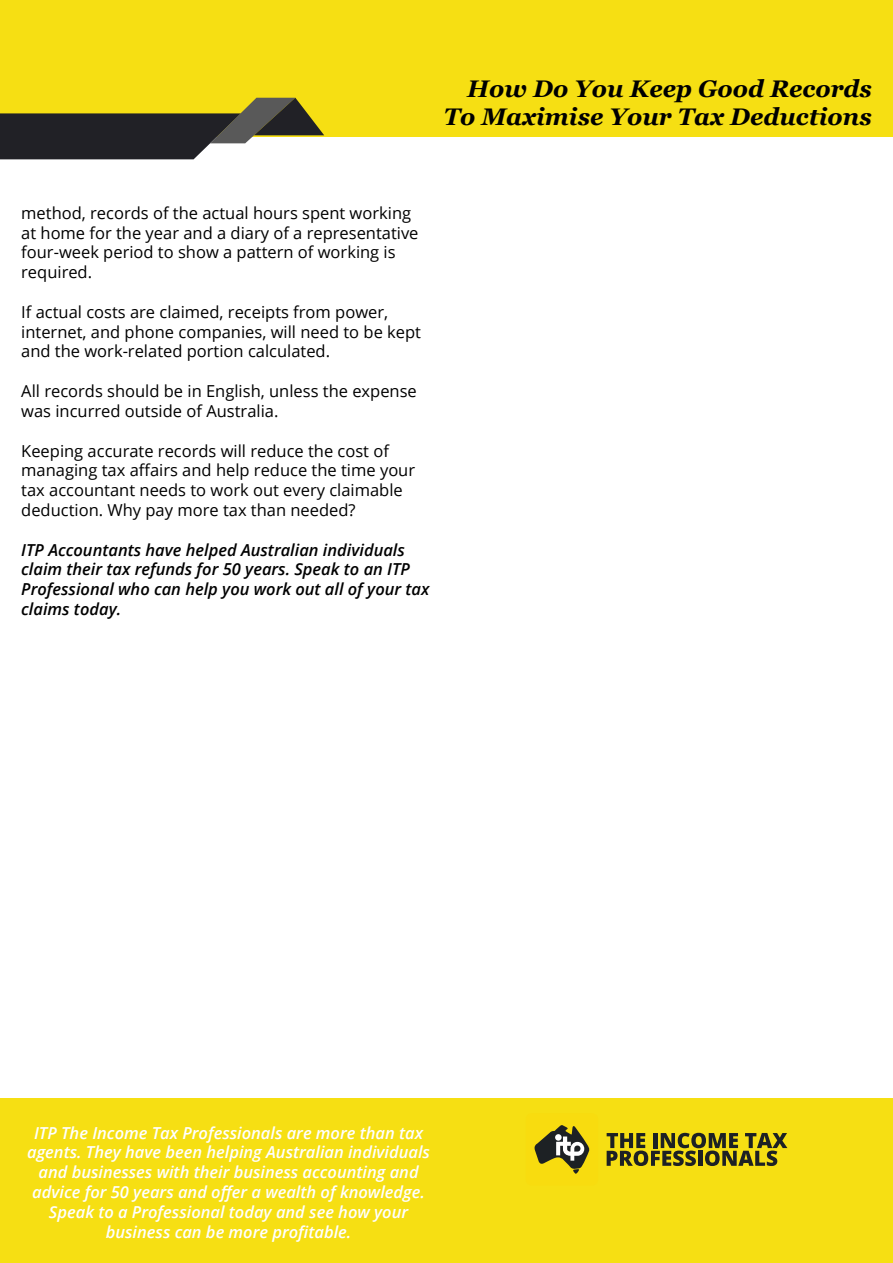
<style>
.page{position:relative;width:893px;height:1263px;background:#fff}
.page>*{position:absolute;margin:0;border:0;box-sizing:border-box;transform-origin:0 0}
.t1{font:italic 700 24px/28.8px "Georgia";color:#000;text-align:right}
.t2{font:16.5px/19.8px "Open Sans";color:#000}
.t3{font:italic 600 16.5px/19.8px "Open Sans";color:#fff;text-align:center}
.t4{font:italic 600 16.5px/19.8px "Open Sans";color:#000}
</style>
<div class="page">
<div style="left:0;top:0;width:893px;height:136px;background:#f6df13"></div>
<svg style="left:0;top:98px;width:324px;height:61px"></svg>
<div style="left:0;top:1098px;width:893px;height:165px;background:#f6df13"></div>
<div style="left:526px;top:1113px;width:72px;height:72px;background:#f8dc0f;border-radius:6px"></div>
<svg style="left:534px;top:1125px;width:55px;height:49px"></svg>
<div style="left:555px;top:1134px;width:7px;height:7px;background:#fff;border-radius:50%"></div>
<svg style="left:607px;top:1133px;width:180px;height:33px"></svg>
<h1 class="t1" style="left:444px;top:76px;width:430px">How Do You Keep Good Records<br>To Maximise Your Tax Deductions</h1>
<p class="t2" style="left:21px;top:205px;width:399px">method, records of the actual hours spent working at home for the year and a diary of a representative four-week period to show a pattern of working is required.</p>
<p class="t2" style="left:21px;top:304px;width:401px">If actual costs are claimed, receipts from power, internet, and phone companies, will need to be kept and the work-related portion calculated.</p>
<p class="t2" style="left:21px;top:383px;width:397px">All records should be in English, unless the expense was incurred outside of Australia.</p>
<p class="t2" style="left:21px;top:442px;width:395px">Keeping accurate records will reduce the cost of managing tax affairs and help reduce the time your tax accountant needs to work out every claimable deduction. Why pay more tax than needed?</p>
<p class="t4" style="left:21px;top:541px;width:410px">ITP Accountants have helped Australian individuals claim their tax refunds for 50 years. Speak to an ITP Professional who can help you work out all of your tax claims today.</p>
<p class="t3" style="left:27px;top:1124px;width:404px">ITP The Income Tax Professionals are more than tax agents. They have been helping Australian individuals and businesses with their business accounting and advice for 50 years and offer a wealth of knowledge.<br>Speak to a Professional today and see how your business can be more profitable.</p>
</div>
